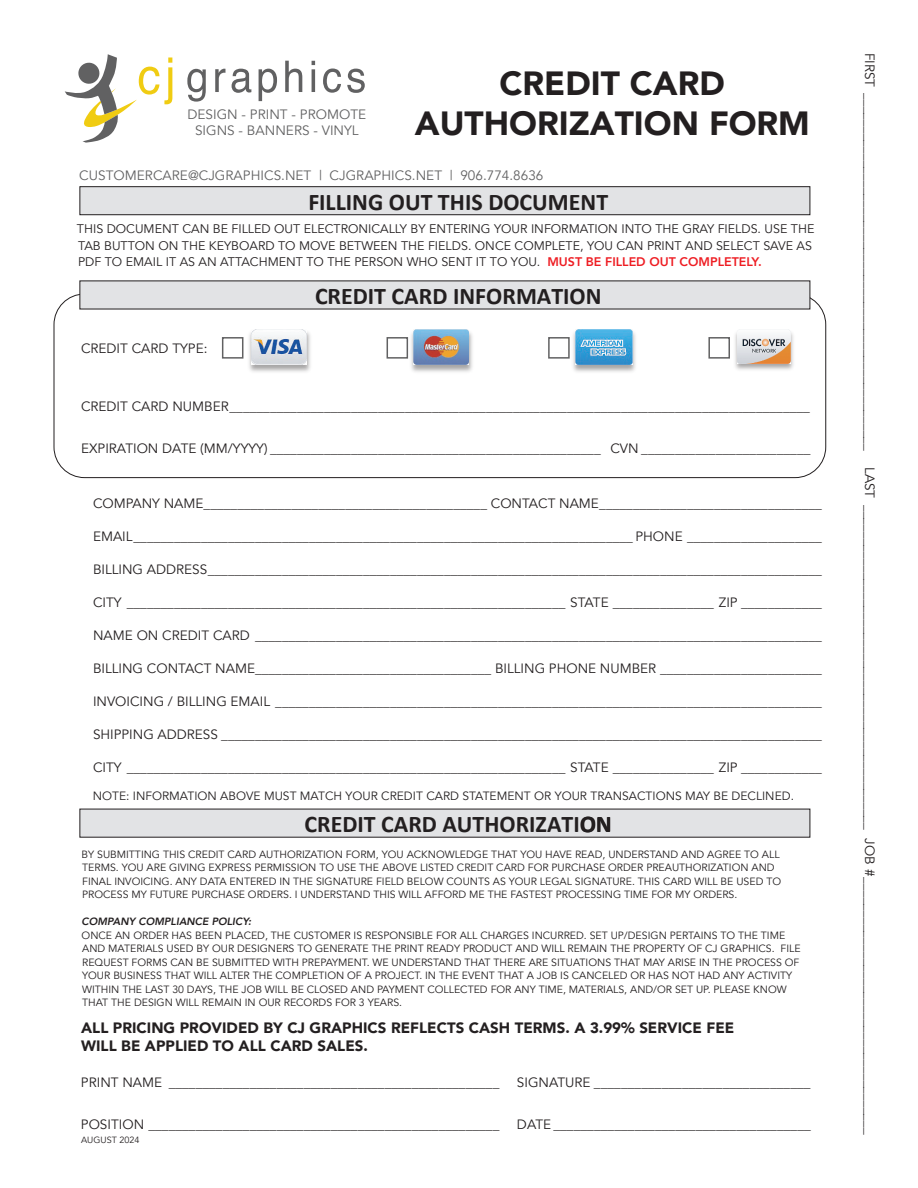
<style>
.page{position:relative;width:918px;height:1188px;background:#fff}
.page>*{position:absolute;margin:0;border:0;box-sizing:border-box;transform-origin:0 0}
.t1{font:900 33.45px/40.2px "Avenir";color:#231f20;text-align:center}
.t2{font:700 24px "Calibri";color:#231f20}
.t3{font:900 15px/18px "Avenir";color:#231f20}
.t4{font:13.5px "Avenir";color:#231f20}
.t5{font:13.5px/16.2px "Avenir";color:#616162;text-align:center}
.t6{font:12.45px/16.5px "Avenir";color:#231f20}
.t7{font:12px "Avenir";color:#231f20}
.t8{font:10.5px/13.5px "Avenir";color:#231f20}
.t9{font:italic 800 10.5px "Avenir";color:#231f20}
.t10{font:9px "Avenir";color:#231f20}
.s1{font-weight:800;color:#ee1d23}
</style>
<div class="page">
<div style="left:80px;top:186px;width:730px;height:29px;background:#e2e3e5;border:1px solid #231f20"></div>
<img style="left:249px;top:332px;width:62px;height:40px">
<img style="left:251px;top:329px;width:56px;height:36px">
<img style="left:408px;top:332px;width:65px;height:40px">
<img style="left:413px;top:329px;width:56px;height:35px">
<img style="left:573px;top:330px;width:63px;height:42px">
<img style="left:575px;top:329px;width:57px;height:36px">
<img style="left:735px;top:329px;width:59px;height:41px">
<img style="left:737px;top:330px;width:53px;height:33px">
<div style="left:80px;top:281px;width:730px;height:28px;background:#e2e3e5"></div>
<div style="left:80px;top:809px;width:730px;height:28px;background:#e2e3e5"></div>
<svg style="left:65px;top:54px;width:107px;height:89px"></svg>
<svg style="left:187px;top:69px;width:19px;height:33px"></svg>
<svg style="left:215px;top:69px;width:10px;height:23px"></svg>
<svg style="left:232px;top:69px;width:19px;height:24px"></svg>
<svg style="left:259px;top:69px;width:18px;height:32px"></svg>
<svg style="left:285px;top:61px;width:17px;height:31px"></svg>
<hr style="left:312px;top:69px;width:3px;height:23px;background:#616162">
<svg style="left:312px;top:61px;width:3px;height:4px"></svg>
<svg style="left:323px;top:69px;width:18px;height:24px"></svg>
<svg style="left:347px;top:69px;width:18px;height:24px"></svg>
<div style="left:222px;top:337px;width:21px;height:22px;border:2px solid #616162"></div>
<div style="left:387px;top:337px;width:21px;height:22px;border:2px solid #616162"></div>
<div style="left:548px;top:337px;width:22px;height:22px;border:2px solid #616162"></div>
<div style="left:708px;top:337px;width:22px;height:22px;border:2px solid #616162"></div>
<p class="t5" style="left:187px;top:106px;width:180px">DESIGN - PRINT - PROMOTE<br>SIGNS - BANNERS - VINYL</p>
<h1 class="t1" style="left:415px;top:63px;width:396px">CREDIT CARD<br>AUTHORIZATION FORM</h1>
<p class="t5" style="left:79px;top:168px;width:466px">CUSTOMERCARE@CJGRAPHICS.NET | CJGRAPHICS.NET | 906.774.8636</p>
<h2 class="t2" style="left:308px;top:185px;width:301px">FILLING OUT THIS DOCUMENT</h2>
<p class="t6" style="left:77px;top:221px;width:739px">THIS DOCUMENT CAN BE FILLED OUT ELECTRONICALLY BY ENTERING YOUR INFORMATION INTO THE GRAY FIELDS. USE THE<br>TAB BUTTON ON THE KEYBOARD TO MOVE BETWEEN THE FIELDS. ONCE COMPLETE, YOU CAN PRINT AND SELECT SAVE AS<br>PDF TO EMAIL IT AS AN ATTACHMENT TO THE PERSON WHO SENT IT TO YOU. <span class="s1">MUST BE FILLED OUT COMPLETELY.</span></p>
<p class="t4" style="left:81px;top:340px;width:128px">CREDIT CARD TYPE:</p>
<h2 class="t2" style="left:315px;top:279px;width:288px">CREDIT CARD INFORMATION</h2>
<p class="t4" style="left:81px;top:398px;width:731px">CREDIT CARD NUMBER______________________________________________________________________________________</p>
<p class="t4" style="left:81px;top:440px;width:731px">EXPIRATION DATE (MM/YYYY) _________________________________________________ CVN _________________________</p>
<p class="t4" style="left:93px;top:496px;width:731px">COMPANY NAME__________________________________________ CONTACT NAME_________________________________</p>
<p class="t4" style="left:93px;top:529px;width:731px">EMAIL__________________________________________________________________________ PHONE ____________________</p>
<p class="t4" style="left:93px;top:562px;width:731px">BILLING ADDRESS___________________________________________________________________________________________</p>
<p class="t4" style="left:93px;top:595px;width:731px">CITY _________________________________________________________________ STATE _______________ ZIP ____________</p>
<p class="t4" style="left:93px;top:628px;width:731px">NAME ON CREDIT CARD ____________________________________________________________________________________</p>
<p class="t4" style="left:93px;top:661px;width:731px">BILLING CONTACT NAME___________________________________ BILLING PHONE NUMBER ________________________</p>
<p class="t4" style="left:93px;top:694px;width:731px">INVOICING / BILLING EMAIL _________________________________________________________________________________</p>
<p class="t4" style="left:93px;top:727px;width:731px">SHIPPING ADDRESS _________________________________________________________________________________________</p>
<p class="t4" style="left:93px;top:760px;width:731px">CITY _________________________________________________________________ STATE _______________ ZIP ____________</p>
<p class="t7" style="left:93px;top:789px;width:703px">NOTE: INFORMATION ABOVE MUST MATCH YOUR CREDIT CARD STATEMENT OR YOUR TRANSACTIONS MAY BE DECLINED.</p>
<h2 class="t2" style="left:305px;top:807px;width:309px">CREDIT CARD AUTHORIZATION</h2>
<p class="t8" style="left:82px;top:848px;width:701px">BY SUBMITTING THIS CREDIT CARD AUTHORIZATION FORM, YOU ACKNOWLEDGE THAT YOU HAVE READ, UNDERSTAND AND AGREE TO ALL TERMS. YOU ARE GIVING EXPRESS PERMISSION TO USE THE ABOVE LISTED CREDIT CARD FOR PURCHASE ORDER PREAUTHORIZATION AND FINAL INVOICING. ANY DATA ENTERED IN THE SIGNATURE FIELD BELOW COUNTS AS YOUR LEGAL SIGNATURE. THIS CARD WILL BE USED TO PROCESS MY FUTURE PURCHASE ORDERS. I UNDERSTAND THIS WILL AFFORD ME THE FASTEST PROCESSING TIME FOR MY ORDERS.</p>
<p class="t9" style="left:82px;top:915px;width:171px">COMPANY COMPLIANCE POLICY:</p>
<p class="t8" style="left:82px;top:929px;width:720px">ONCE AN ORDER HAS BEEN PLACED, THE CUSTOMER IS RESPONSIBLE FOR ALL CHARGES INCURRED. SET UP/DESIGN PERTAINS TO THE TIME AND MATERIALS USED BY OUR DESIGNERS TO GENERATE THE PRINT READY PRODUCT AND WILL REMAIN THE PROPERTY OF CJ GRAPHICS. FILE REQUEST FORMS CAN BE SUBMITTED WITH PREPAYMENT. WE UNDERSTAND THAT THERE ARE SITUATIONS THAT MAY ARISE IN THE PROCESS OF YOUR BUSINESS THAT WILL ALTER THE COMPLETION OF A PROJECT. IN THE EVENT THAT A JOB IS CANCELED OR HAS NOT HAD ANY ACTIVITY WITHIN THE LAST 30 DAYS, THE JOB WILL BE CLOSED AND PAYMENT COLLECTED FOR ANY TIME, MATERIALS, AND/OR SET UP. PLEASE KNOW THAT THE DESIGN WILL REMAIN IN OUR RECORDS FOR 3 YEARS.</p>
<p class="t3" style="left:81px;top:1018px;width:655px">ALL PRICING PROVIDED BY CJ GRAPHICS REFLECTS CASH TERMS. A 3.99% SERVICE FEE<br>WILL BE APPLIED TO ALL CARD SALES.</p>
<p class="t4" style="left:81px;top:1074px;width:420px">PRINT NAME _________________________________________________</p>
<p class="t4" style="left:517px;top:1074px;width:295px">SIGNATURE ________________________________</p>
<p class="t4" style="left:81px;top:1116px;width:420px">POSITION ____________________________________________________</p>
<p class="t4" style="left:517px;top:1116px;width:295px">DATE ______________________________________</p>
<p class="t10" style="left:81px;top:1135px;width:60px">AUGUST 2024</p>
<p class="t4" style="left:878px;top:53px;width:1084px;rotate:90deg">FIRST _____________________________________________________ LAST ________________________________________________ JOB #______________________________________</p>
</div>
